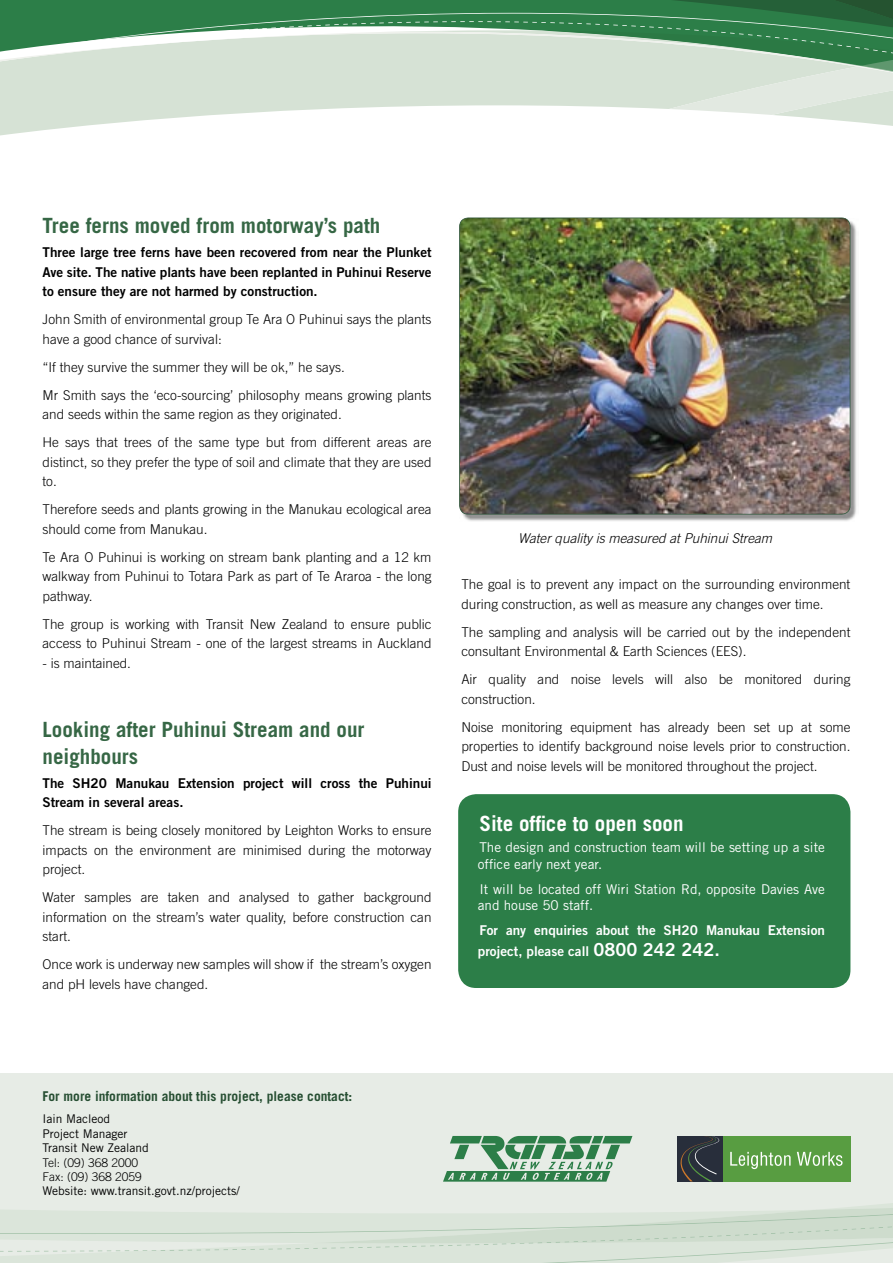
<style>
.page{position:relative;width:893px;height:1263px;background:#fff}
.page>*{position:absolute;margin:0;border:0;box-sizing:border-box;transform-origin:0 0}
.t1{font:700 21px/27px "Trade Gothic";color:#366745}
.t2{font:700 21px "Trade Gothic";color:#fff}
.t3{font:300 13.5px/19.5px "Trade Gothic";color:#000}
.t4{font:13.5px/19.5px "Trade Gothic Bold Two";color:#000;text-align:justify}
.t5{font:13.5px/16.5px "Trade Gothic";color:#fff}
.t6{font:13.5px/21px "Trade Gothic Bold Two";color:#fff}
.t7{font:700 13.5px "Trade Gothic";color:#264e32}
.t8{font:italic 300 13.5px "Trade Gothic";color:#000}
.t9{font:12px/14.4px "Trade Gothic";color:#000}
.t10{font:300 12px/14.4px "Trade Gothic";color:#000}
.s1{font-size:18px}
</style>
<div class="page">
<svg style="left:0;top:0;width:893px;height:13px;background:#2a7844"></svg>
<svg style="left:0;top:21px;width:893px;height:197px"></svg>
<div style="left:0;top:1073px;width:893px;height:190px;background:#e7ece6"></div>
<svg style="left:0;top:1208px;width:893px;height:55px"></svg>
<svg style="left:443px;top:1136px;width:189px;height:45px"></svg>
<div style="left:677px;top:1136px;width:173px;height:45px;background:#589d41"></div>
<svg style="left:730px;top:1152px;width:61px;height:17px"></svg>
<svg style="left:797px;top:1152px;width:46px;height:14px"></svg>
<div style="left:677px;top:1136px;width:45px;height:45px;background:#282e3b"></div>
<svg style="left:680px;top:1136px;width:40px;height:45px"></svg>
<div style="left:458px;top:794px;width:392px;height:194px;background:#2c7e48;border-radius:18px"></div>
<img style="left:463px;top:221px;width:394px;height:300px">
<img style="left:459px;top:218px;width:391px;height:297px">
<h1 class="t1" style="left:43px;top:212px;width:339px">Tree ferns moved from motorway’s path</h1>
<p class="t4" style="left:43px;top:242px;width:391px">Three large tree ferns have been recovered from near the Plunket Ave site. The native plants have been replanted in Puhinui Reserve to ensure they are not harmed by construction.</p>
<p class="t3" style="left:43px;top:309px;width:390px">John Smith of environmental group Te Ara O Puhinui says the plants have a good chance of survival:</p>
<p class="t3" style="left:43px;top:353px;width:391px;line-height:28px">“If they survive the summer they will be ok,” he says.<br>Mr Smith says the ‘eco-sourcing’ philosophy means growing plants</p>
<p class="t3" style="left:43px;top:400px;width:391px;line-height:28px">and seeds within the same region as they originated.<br>He says that trees of the same type but from different areas are</p>
<p class="t3" style="left:43px;top:452px;width:391px">distinct, so they prefer the type of soil and climate that they are used to.</p>
<p class="t3" style="left:43px;top:499px;width:391px">Therefore seeds and plants growing in the Manukau ecological area should come from Manukau.</p>
<p class="t3" style="left:43px;top:547px;width:391px;text-align:justify">Te Ara O Puhinui is working on stream bank planting and a 12 km walkway from Puhinui to Totara Park as part of Te Araroa - the long pathway.</p>
<p class="t3" style="left:43px;top:614px;width:391px">The group is working with Transit New Zealand to ensure public access to Puhinui Stream - one of the largest streams in Auckland</p>
<p class="t3" style="left:43px;top:653px;width:90px">- is maintained.</p>
<h1 class="t1" style="left:43px;top:715px;width:324px">Looking after Puhinui Stream and our neighbours</h1>
<p class="t4" style="left:43px;top:773px;width:391px">The SH20 Manukau Extension project will cross the Puhinui<br>Stream in several areas.</p>
<p class="t3" style="left:43px;top:820px;width:391px;text-align:justify">The stream is being closely monitored by Leighton Works to ensure impacts on the environment are minimised during the motorway project.</p>
<p class="t3" style="left:43px;top:887px;width:391px;text-align:justify">Water samples are taken and analysed to gather background information on the stream’s water quality, before construction can start.</p>
<p class="t3" style="left:43px;top:954px;width:390px">Once work is underway new samples will show if the stream’s oxygen and pH levels have changed.</p>
<p class="t8" style="left:518px;top:530px;width:256px">Water quality is measured at Puhinui Stream</p>
<p class="t3" style="left:461px;top:574px;width:390px">The goal is to prevent any impact on the surrounding environment during construction, as well as measure any changes over time.</p>
<p class="t3" style="left:461px;top:622px;width:391px">The sampling and analysis will be carried out by the independent consultant Environmental &amp; Earth Sciences (EES).</p>
<p class="t3" style="left:461px;top:669px;width:391px">Air quality and noise levels will also be monitored during construction.</p>
<p class="t3" style="left:461px;top:717px;width:391px;text-align:justify">Noise monitoring equipment has already been set up at some properties to identify background noise levels prior to construction.<br>Dust and noise levels will be monitored throughout the project.</p>
<h1 class="t2" style="left:479px;top:811px;width:206px">Site office to open soon</h1>
<p class="t5" style="left:478px;top:839px;width:348px">The design and construction team will be setting up a site office early next year.</p>
<p class="t5" style="left:478px;top:880px;width:349px">It will be located off Wiri Station Rd, opposite Davies Ave and house 50 staff.</p>
<p class="t6" style="left:478px;top:919px;width:349px">For any enquiries about the SH20 Manukau Extension project, please call <span class="s1">0800 242 242.</span></p>
<p class="t7" style="left:43px;top:1088px;width:311px">For more information about this project, please contact:</p>
<p class="t9" style="left:43px;top:1112px;width:108px">Iain Macleod<br>Project Manager<br>Transit New Zealand</p>
<p class="t10" style="left:43px;top:1155px;width:101px">Tel: (09) 368 2000<br>Fax: (09) 368 2059</p>
<p class="t9" style="left:43px;top:1184px;width:199px">Website: www.transit.govt.nz/projects/</p>
</div>
